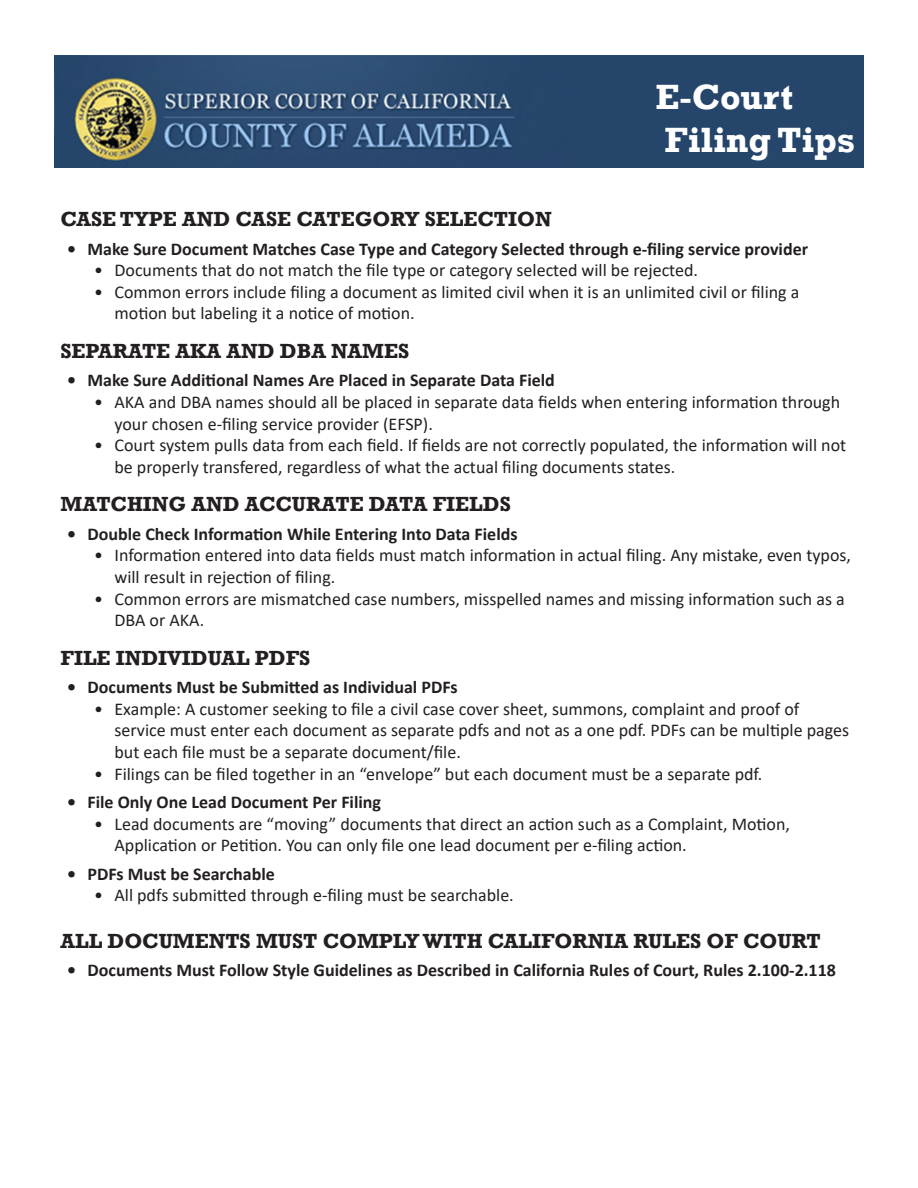
<style>
.page{position:relative;width:918px;height:1188px;background:#fff}
.page>*{position:absolute;margin:0;border:0;box-sizing:border-box;transform-origin:0 0}
.t1{font:700 36px/43.2px "Rockwell";color:#fff}
.Headings{font:700 21px "Rockwell";color:#231f20}
.t2{font:18px/21.6px "Calibri";color:#231f20}
.t3{font:700 18px "Calibri";color:#231f20}
</style>
<div class="page">
<img style="left:54px;top:56px;width:810px;height:112px">
<p class="t1" style="left:656px;top:75px;width:201px">E-Court<br>Filing Tips</p>
<p class="Headings" style="left:60px;top:206px;width:493px">CASE TYPE AND CASE CATEGORY SELECTION</p>
<p class="t3" style="left:67px;top:236px;width:742px">• Make Sure Document Matches Case Type and Category Selected through e-filing service provider</p>
<p class="t2" style="left:94px;top:259px;width:605px">• Documents that do not match the file type or category selected will be rejected.</p>
<p class="t2" style="left:114px;top:281px;width:686px;text-indent:-20px">• Common errors include filing a document as limited civil when it is an unlimited civil or filing a motion but labeling it a notice of motion.</p>
<p class="Headings" style="left:60px;top:338px;width:350px">SEPARATE AKA AND DBA NAMES</p>
<p class="t3" style="left:67px;top:368px;width:489px">• Make Sure Additional Names Are Placed in Separate Data Field</p>
<p class="t2" style="left:114px;top:391px;width:727px;text-indent:-20px">• AKA and DBA names should all be placed in separate data fields when entering information through your chosen e-filing service provider (EFSP).</p>
<p class="t2" style="left:114px;top:434px;width:733px;text-indent:-20px">• Court system pulls data from each field. If fields are not correctly populated, the information will not be properly transfered, regardless of what the actual filing documents states.</p>
<p class="Headings" style="left:60px;top:492px;width:452px">MATCHING AND ACCURATE DATA FIELDS</p>
<p class="t3" style="left:67px;top:521px;width:452px">• Double Check Information While Entering Into Data Fields</p>
<p class="t2" style="left:114px;top:544px;width:738px;text-indent:-20px">• Information entered into data fields must match information in actual filing. Any mistake, even typos, will result in rejection of filing.</p>
<p class="t2" style="left:114px;top:587px;width:732px;text-indent:-20px">• Common errors are mismatched case numbers, misspelled names and missing information such as a<br>DBA or AKA.</p>
<p class="Headings" style="left:60px;top:645px;width:251px">FILE INDIVIDUAL PDFS</p>
<p class="t3" style="left:67px;top:675px;width:392px">• Documents Must be Submitted as Individual PDFs</p>
<p class="t2" style="left:114px;top:698px;width:736px;text-indent:-20px">• Example: A customer seeking to file a civil case cover sheet, summons, complaint and proof of service must enter each document as separate pdfs and not as a one pdf. PDFs can be multiple pages but each file must be a separate document/file.</p>
<p class="t2" style="left:94px;top:762px;width:670px">• Filings can be filed together in an “envelope” but each document must be a separate pdf.</p>
<p class="t3" style="left:67px;top:789px;width:315px">• File Only One Lead Document Per Filing</p>
<p class="t2" style="left:114px;top:812px;width:677px;text-indent:-20px">• Lead documents are “moving” documents that direct an action such as a Complaint, Motion,<br>Application or Petition. You can only file one lead document per e-filing action.</p>
<p class="t3" style="left:67px;top:861px;width:209px">• PDFs Must be Searchable</p>
<p class="t2" style="left:94px;top:884px;width:421px">• All pdfs submitted through e-filing must be searchable.</p>
<p class="Headings" style="left:60px;top:928px;width:762px">ALL DOCUMENTS MUST COMPLY WITH CALIFORNIA RULES OF COURT</p>
<p class="t3" style="left:67px;top:958px;width:770px">• Documents Must Follow Style Guidelines as Described in California Rules of Court, Rules 2.100-2.118</p>
</div>
